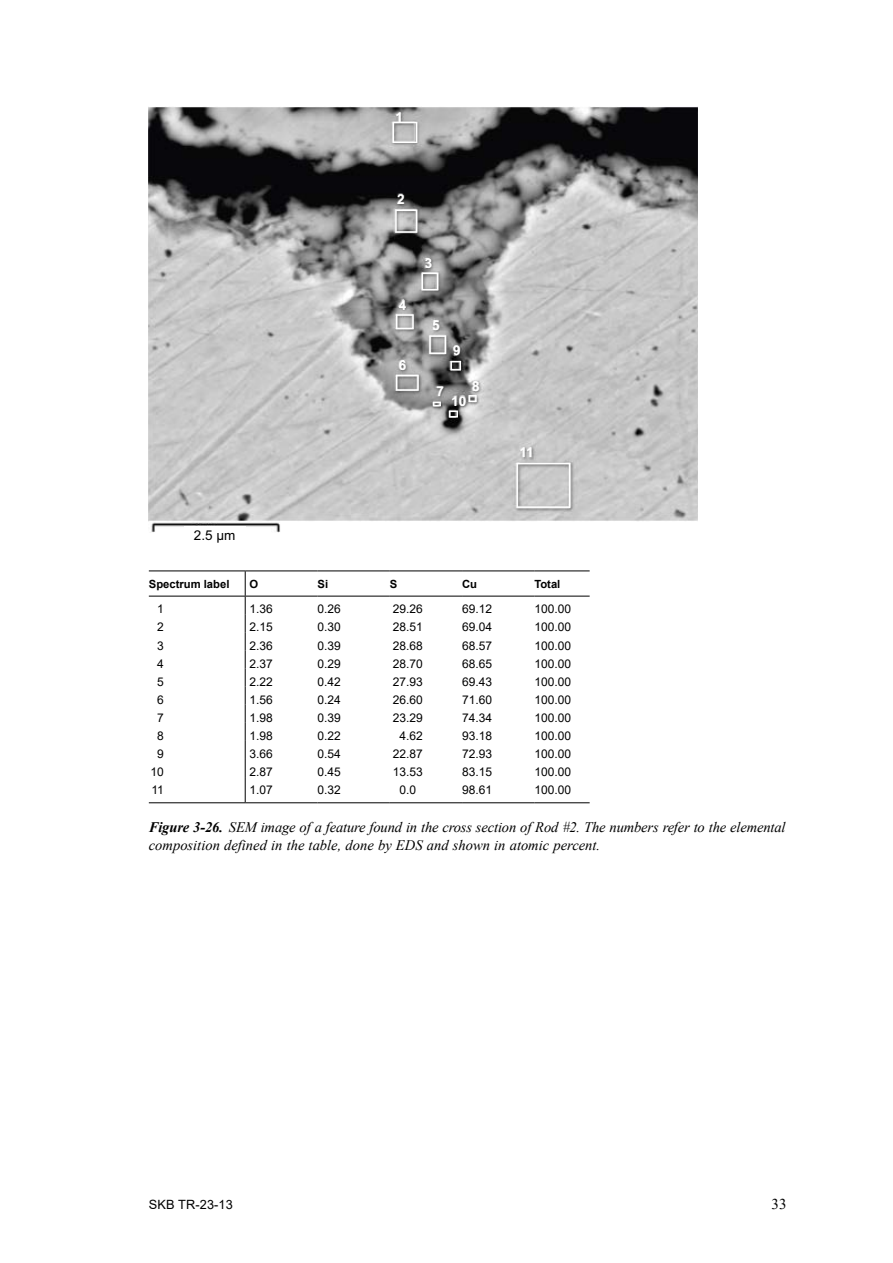
<style>
.page{position:relative;width:893px;height:1263px;background:#fff}
.page>*{position:absolute;margin:0;border:0;box-sizing:border-box;transform-origin:0 0}
.t1{font:15px "Times New Roman";color:#000}
.t2{font:italic 14.55px/18px "Times New Roman";letter-spacing:-.01em;color:#000}
.t3{font:700 13.5px "Arial";color:#fff}
.t4{font:13.5px "Arial";color:#000}
.t5{font:12.75px "Arial";letter-spacing:.01em;color:#000}
.t6{font:12px "Arial";color:#000}
.t7{font:700 11.25px "Arial";color:#000}
.s1{font-weight:700}
</style>
<div class="page">
<hr style="left:149px;top:570px;width:96px;height:1px;background:#000">
<hr style="left:245px;top:570px;width:72px;height:1px;background:#000">
<hr style="left:317px;top:570px;width:73px;height:1px;background:#000">
<hr style="left:390px;top:570px;width:72px;height:1px;background:#000">
<hr style="left:462px;top:570px;width:72px;height:1px;background:#000">
<hr style="left:534px;top:570px;width:56px;height:1px;background:#000">
<hr style="left:149px;top:596px;width:96px;height:1px;background:#000">
<hr style="left:245px;top:596px;width:72px;height:1px;background:#000">
<hr style="left:317px;top:596px;width:73px;height:1px;background:#000">
<hr style="left:390px;top:596px;width:72px;height:1px;background:#000">
<hr style="left:462px;top:596px;width:72px;height:1px;background:#000">
<hr style="left:534px;top:596px;width:56px;height:1px;background:#000">
<hr style="left:149px;top:802px;width:96px;height:1px;background:#000">
<hr style="left:245px;top:802px;width:72px;height:1px;background:#000">
<hr style="left:317px;top:802px;width:73px;height:1px;background:#000">
<hr style="left:390px;top:802px;width:72px;height:1px;background:#000">
<hr style="left:462px;top:802px;width:72px;height:1px;background:#000">
<hr style="left:534px;top:802px;width:56px;height:1px;background:#000">
<svg style="left:245px;top:571px;width:1px;height:231px"></svg>
<img style="left:149px;top:107px;width:548px;height:426px">
<div style="left:184px;top:526px;width:61px;height:13px;background:#fff"></div>
<svg style="left:393px;top:122px;width:24px;height:21px"></svg>
<svg style="left:395px;top:210px;width:22px;height:23px"></svg>
<svg style="left:422px;top:273px;width:16px;height:17px"></svg>
<svg style="left:396px;top:314px;width:18px;height:15px"></svg>
<svg style="left:429px;top:335px;width:17px;height:19px"></svg>
<svg style="left:450px;top:361px;width:11px;height:9px"></svg>
<svg style="left:396px;top:375px;width:23px;height:16px"></svg>
<svg style="left:468px;top:395px;width:9px;height:7px"></svg>
<svg style="left:449px;top:410px;width:9px;height:7px"></svg>
<svg style="left:433px;top:402px;width:8px;height:4px"></svg>
<svg style="left:516px;top:463px;width:54px;height:45px;background:#c9c9c9"></svg>
<p class="t3" style="left:396px;top:108px;width:9px">1</p>
<p class="t4" style="left:194px;top:526px;width:43px">2.5 µm</p>
<p class="t3" style="left:397px;top:190px;width:9px">2</p>
<p class="t3" style="left:399px;top:296px;width:9px">4</p>
<p class="t3" style="left:399px;top:355px;width:9px">6</p>
<p class="t3" style="left:425px;top:254px;width:9px">3</p>
<p class="t3" style="left:432px;top:316px;width:9px">5</p>
<p class="t3" style="left:453px;top:341px;width:9px">9</p>
<p class="t3" style="left:436px;top:381px;width:9px">7</p>
<p class="t3" style="left:472px;top:377px;width:9px">8</p>
<p class="t3" style="left:451px;top:391px;width:17px">10</p>
<p class="t3" style="left:519px;top:443px;width:16px">11</p>
<p class="t7" style="left:149px;top:576px;width:82px">Spectrum label</p>
<p class="t7" style="left:249px;top:576px;width:10px">O</p>
<p class="t7" style="left:317px;top:576px;width:12px">Si</p>
<p class="t7" style="left:390px;top:576px;width:9px">S</p>
<p class="t7" style="left:462px;top:576px;width:16px">Cu</p>
<p class="t7" style="left:534px;top:576px;width:28px">Total</p>
<p class="t6" style="left:157px;top:601px;width:8px">1</p>
<p class="t6" style="left:249px;top:601px;width:25px">1.36</p>
<p class="t6" style="left:317px;top:601px;width:25px">0.26</p>
<p class="t6" style="left:393px;top:601px;width:32px">29.26</p>
<p class="t6" style="left:462px;top:601px;width:32px">69.12</p>
<p class="t6" style="left:534px;top:601px;width:38px">100.00</p>
<p class="t6" style="left:157px;top:619px;width:8px">2</p>
<p class="t6" style="left:249px;top:619px;width:25px">2.15</p>
<p class="t6" style="left:317px;top:619px;width:25px">0.30</p>
<p class="t6" style="left:393px;top:619px;width:32px">28.51</p>
<p class="t6" style="left:462px;top:619px;width:32px">69.04</p>
<p class="t6" style="left:534px;top:619px;width:38px">100.00</p>
<p class="t6" style="left:157px;top:637px;width:8px">3</p>
<p class="t6" style="left:249px;top:637px;width:25px">2.36</p>
<p class="t6" style="left:317px;top:637px;width:25px">0.39</p>
<p class="t6" style="left:393px;top:637px;width:32px">28.68</p>
<p class="t6" style="left:462px;top:637px;width:32px">68.57</p>
<p class="t6" style="left:534px;top:637px;width:38px">100.00</p>
<p class="t6" style="left:157px;top:655px;width:8px">4</p>
<p class="t6" style="left:249px;top:655px;width:25px">2.37</p>
<p class="t6" style="left:317px;top:655px;width:25px">0.29</p>
<p class="t6" style="left:393px;top:655px;width:32px">28.70</p>
<p class="t6" style="left:462px;top:655px;width:32px">68.65</p>
<p class="t6" style="left:534px;top:655px;width:38px">100.00</p>
<p class="t6" style="left:157px;top:673px;width:8px">5</p>
<p class="t6" style="left:249px;top:673px;width:25px">2.22</p>
<p class="t6" style="left:317px;top:673px;width:25px">0.42</p>
<p class="t6" style="left:393px;top:673px;width:32px">27.93</p>
<p class="t6" style="left:462px;top:673px;width:32px">69.43</p>
<p class="t6" style="left:534px;top:673px;width:38px">100.00</p>
<p class="t6" style="left:157px;top:691px;width:8px">6</p>
<p class="t6" style="left:249px;top:691px;width:25px">1.56</p>
<p class="t6" style="left:317px;top:691px;width:25px">0.24</p>
<p class="t6" style="left:393px;top:691px;width:32px">26.60</p>
<p class="t6" style="left:462px;top:691px;width:32px">71.60</p>
<p class="t6" style="left:534px;top:691px;width:38px">100.00</p>
<p class="t6" style="left:157px;top:709px;width:8px">7</p>
<p class="t6" style="left:249px;top:709px;width:25px">1.98</p>
<p class="t6" style="left:317px;top:709px;width:25px">0.39</p>
<p class="t6" style="left:393px;top:709px;width:32px">23.29</p>
<p class="t6" style="left:462px;top:709px;width:32px">74.34</p>
<p class="t6" style="left:534px;top:709px;width:38px">100.00</p>
<p class="t6" style="left:157px;top:727px;width:8px">8</p>
<p class="t6" style="left:249px;top:727px;width:25px">1.98</p>
<p class="t6" style="left:317px;top:727px;width:25px">0.22</p>
<p class="t6" style="left:400px;top:727px;width:25px">4.62</p>
<p class="t6" style="left:462px;top:727px;width:32px">93.18</p>
<p class="t6" style="left:534px;top:727px;width:38px">100.00</p>
<p class="t6" style="left:157px;top:746px;width:8px">9</p>
<p class="t6" style="left:249px;top:746px;width:25px">3.66</p>
<p class="t6" style="left:317px;top:746px;width:25px">0.54</p>
<p class="t6" style="left:393px;top:746px;width:32px">22.87</p>
<p class="t6" style="left:462px;top:746px;width:32px">72.93</p>
<p class="t6" style="left:534px;top:746px;width:38px">100.00</p>
<p class="t6" style="left:150px;top:764px;width:15px">10</p>
<p class="t6" style="left:249px;top:764px;width:25px">2.87</p>
<p class="t6" style="left:317px;top:764px;width:25px">0.45</p>
<p class="t6" style="left:393px;top:764px;width:32px">13.53</p>
<p class="t6" style="left:462px;top:764px;width:32px">83.15</p>
<p class="t6" style="left:534px;top:764px;width:38px">100.00</p>
<p class="t6" style="left:151px;top:782px;width:14px">11</p>
<p class="t6" style="left:249px;top:782px;width:25px">1.07</p>
<p class="t6" style="left:317px;top:782px;width:25px">0.32</p>
<p class="t6" style="left:400px;top:782px;width:18px">0.0</p>
<p class="t6" style="left:462px;top:782px;width:32px">98.61</p>
<p class="t6" style="left:534px;top:782px;width:38px">100.00</p>
<p class="t2" style="left:149px;top:817px;width:638px"><span class="s1">Figure 3‑26.</span> SEM image of a feature found in the cross section of Rod #2. The numbers refer to the elemental composition defined in the table, done by EDS and shown in atomic percent.</p>
<p class="t5" style="left:149px;top:1196px;width:86px">SKB TR-23-13</p>
<p class="t1" style="left:772px;top:1193px;width:17px">33</p>
</div>
